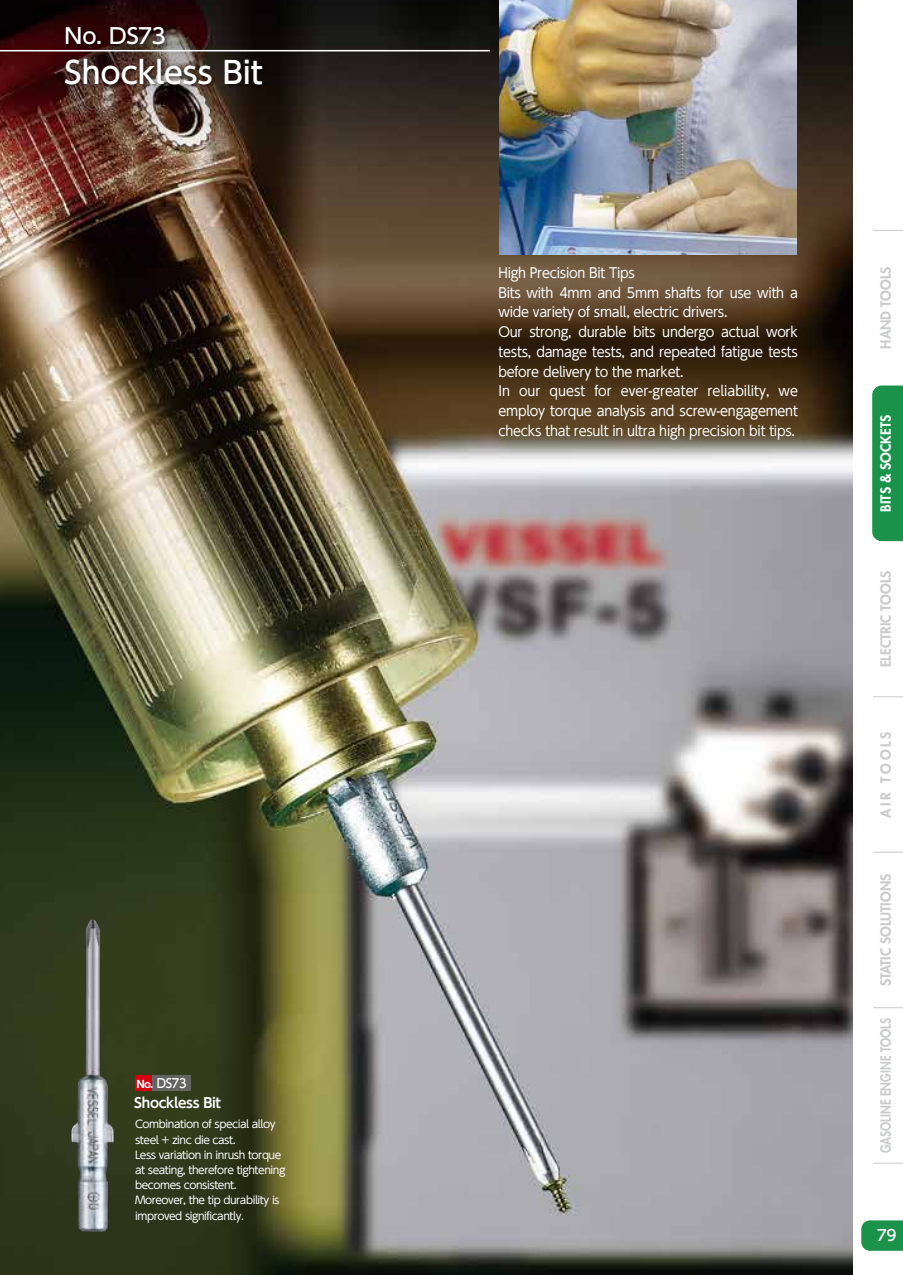
<style>
.page{position:relative;width:903px;height:1275px;background:#fff}
.page>*{position:absolute;margin:0;border:0;box-sizing:border-box;transform-origin:0 0}
.t1{font:500 30.45px "UD Shin Go Pro";letter-spacing:-.01em;color:#fff}
.t2{font:500 21.35px "UD Shin Go Pro";letter-spacing:-.01em;color:#fff}
.t3{font:500 15.22px "UD Shin Go Pro";color:#fff}
.t4{font:13.65px/19.8px "UD Shin Go Pro";letter-spacing:-.02em;color:#fff;scale:.94 1}
.t5{font:800 13.65px "Futura Std";color:#c9caca}
.t6{font:800 13.65px "Futura Std";color:#c9caca;scale:.85 1}
.t7{font:700 13.65px "UD Shin Go Pro De";letter-spacing:-.025em;color:#fff}
.t8{font:800 13.65px "Futura Std";color:#fff}
.t9{font:500 12.6px "UD Shin Go Pro";color:#fff;scale:.9 1}
.t10{font:10.67px/15.2px "UD Shin Go Pro";letter-spacing:-.04em;color:#fff}
.s1{font-family:"Helvetica Neue LT Std";font-weight:700;font-size:11.38px}
</style>
<div class="page">
<img style="left:0;top:0;width:853px;height:1275px">
<img style="left:61px;top:22px;width:209px;height:80px">
<hr style="left:0;top:50px;width:490px;height:1px;background:#fff">
<div style="left:135px;top:1076px;width:17px;height:15px;background:#d7000f"></div>
<div style="left:152px;top:1076px;width:39px;height:15px;background:#656464"></div>
<img style="left:500px;top:0;width:297px;height:254px">
<img style="left:71px;top:919px;width:43px;height:313px">
<svg style="left:861px;top:1220px;width:42px;height:31px"></svg>
<div style="left:872px;top:385px;width:31px;height:156px;background:#1a924a"></div>
<hr style="left:873px;top:230px;width:30px;height:1px;background:#c9caca">
<hr style="left:873px;top:696px;width:30px;height:1px;background:#c9caca">
<hr style="left:873px;top:1163px;width:30px;height:1px;background:#c9caca">
<hr style="left:873px;top:1007px;width:30px;height:1px;background:#c9caca">
<hr style="left:873px;top:852px;width:30px;height:1px;background:#c9caca">
<h2 class="t2" style="left:65px;top:19px;width:103px">No. DS73</h2>
<h1 class="t1" style="left:65px;top:47px;width:200px">Shockless Bit</h1>
<p class="t9" style="left:136px;top:1073px;width:57px"><span class="s1">No.</span> DS73</p>
<p class="t7" style="left:134px;top:1092px;width:88px">Shockless Bit</p>
<p class="t10" style="left:135px;top:1116px;width:152px">Combination of special alloy steel + zinc die cast.<br>Less variation in inrush torque at seating, therefore tightening becomes consistent.<br>Moreover, the tip durability is improved significantly.</p>
<p class="t4" style="left:498px;top:262px;width:320px">High Precision Bit Tips<br>Bits with 4mm and 5mm shafts for use with a wide variety of small, electric drivers.<br>Our strong, durable bits undergo actual work tests, damage tests, and repeated fatigue tests before delivery to the market.<br>In our quest for ever-greater reliability, we employ torque analysis and screw-engagement checks that result in ultra high precision bit tips.</p>
<p class="t5" style="left:877px;top:349px;width:83px;rotate:-90deg">HAND TOOLS</p>
<p class="t8" style="left:877px;top:512px;width:98px;rotate:-90deg">BITS &amp; SOCKETS</p>
<p class="t5" style="left:877px;top:667px;width:98px;rotate:-90deg">ELECTRIC TOOLS</p>
<p class="t5" style="left:877px;top:818px;width:88px;rotate:-90deg">AIR TOOLS</p>
<p class="t5" style="left:877px;top:986px;width:114px;rotate:-90deg">STATIC SOLUTIONS</p>
<p class="t6" style="left:877px;top:1153px;width:161px;rotate:-90deg">GASOLINE ENGINE TOOLS</p>
<p class="t3" style="left:877px;top:1223px;width:21px">79</p>
</div>
